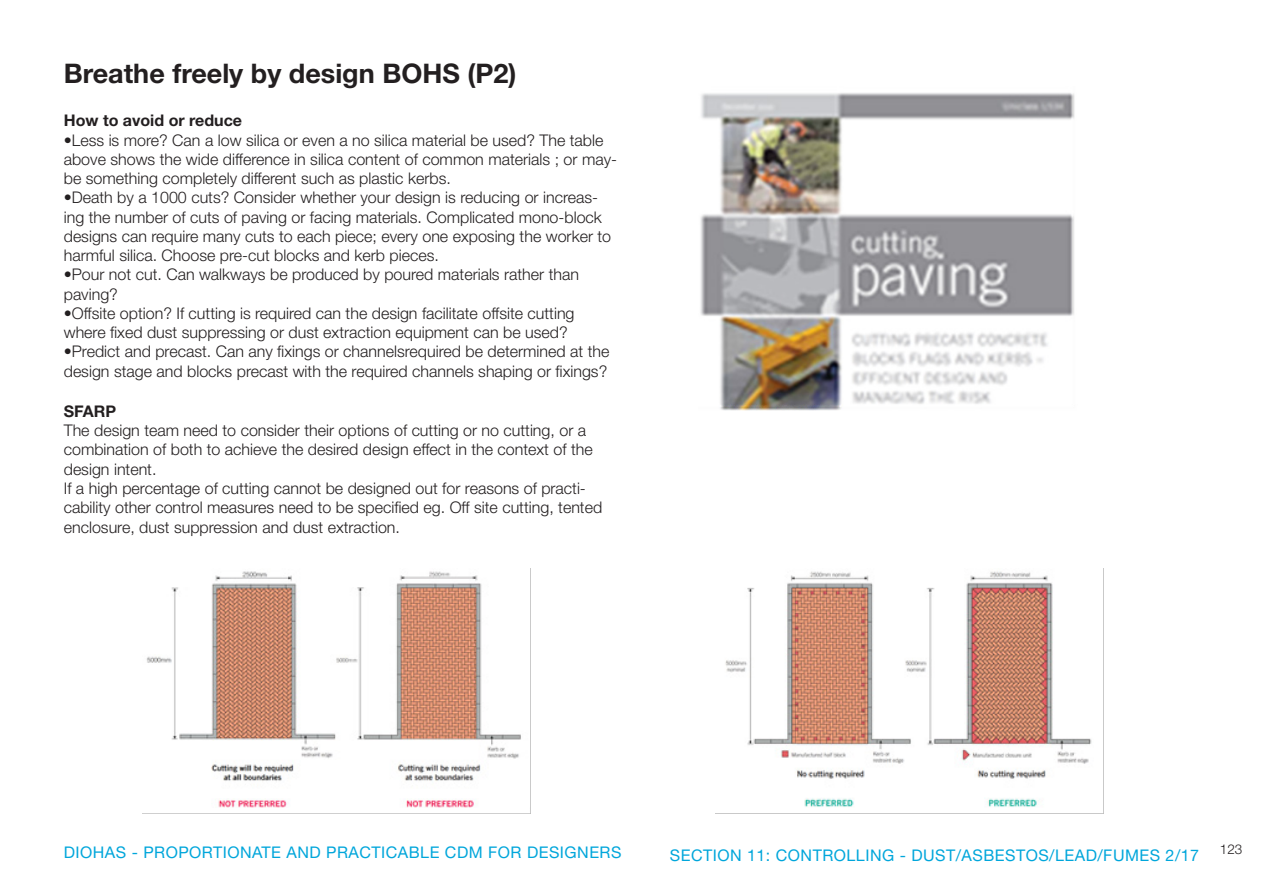
<style>
.page{position:relative;width:1263px;height:893px;background:#fff}
.page>*{position:absolute;margin:0;border:0;box-sizing:border-box;transform-origin:0 0}
.t1{font:700 27px "Helvetica Neue LT Pro";color:#231f20}
.t2{font:300 16.05px/19.2px "Helvetica Neue LT Pro";color:#231f20}
.Text_Medium_Heading{font:16.05px "Helvetica Neue LT Pro";letter-spacing:.03em;color:#00a6db}
.t3{font:700 16.05px "Helvetica Neue LT Pro";color:#231f20}
.t4{font:300 13.5px "Helvetica Neue LT Pro";color:#231f20}
</style>
<div class="page">
<img style="left:700px;top:93px;width:375px;height:318px">
<img style="left:143px;top:568px;width:388px;height:246px">
<img style="left:716px;top:568px;width:388px;height:246px">
<p class="t1" style="left:64px;top:57px;width:454px">Breathe freely by design BOHS (P2)</p>
<p class="t3" style="left:64px;top:111px;width:180px">How to avoid or reduce</p>
<p class="t2" style="left:64px;top:130px;width:555px">•Less is more? Can a low silica or even a no silica material be used? The table above shows the wide difference in silica content of common materials ; or may&shy;be something completely different such as plastic kerbs.</p>
<p class="t2" style="left:64px;top:188px;width:549px">•Death by a 1000 cuts? Consider whether your design is reducing or increas&shy;ing the number of cuts of paving or facing materials. Complicated mono-block designs can require many cuts to each piece; every one exposing the worker to harmful silica. Choose pre-cut blocks and kerb pieces.</p>
<p class="t2" style="left:64px;top:265px;width:517px">•Pour not cut. Can walkways be produced by poured materials rather than paving?</p>
<p class="t2" style="left:64px;top:303px;width:512px">•Offsite option? If cutting is required can the design facilitate offsite cutting where fixed dust suppressing or dust extraction equipment can be used?</p>
<p class="t2" style="left:64px;top:342px;width:547px">•Predict and precast. Can any fixings or channelsrequired be determined at the design stage and blocks precast with the required channels shaping or fixings?</p>
<p class="t3" style="left:64px;top:401px;width:54px">SFARP</p>
<p class="t2" style="left:64px;top:421px;width:530px">The design team need to consider their options of cutting or no cutting, or a combination of both to achieve the desired design effect in the context of the design intent.</p>
<p class="t2" style="left:64px;top:478px;width:540px">If a high percentage of cutting cannot be designed out for reasons of practi&shy;cability other control measures need to be specified eg. Off site cutting, tented enclosure, dust suppression and dust extraction.</p>
<p class="Text_Medium_Heading" style="left:64px;top:842px;width:559px">DIOHAS - PROPORTIONATE AND PRACTICABLE CDM FOR DESIGNERS</p>
<p class="Text_Medium_Heading" style="left:670px;top:845px;width:531px">SECTION 11: CONTROLLING - DUST/ASBESTOS/LEAD/FUMES 2/17</p>
<p class="t4" style="left:1220px;top:841px;width:24px">123</p>
</div>
